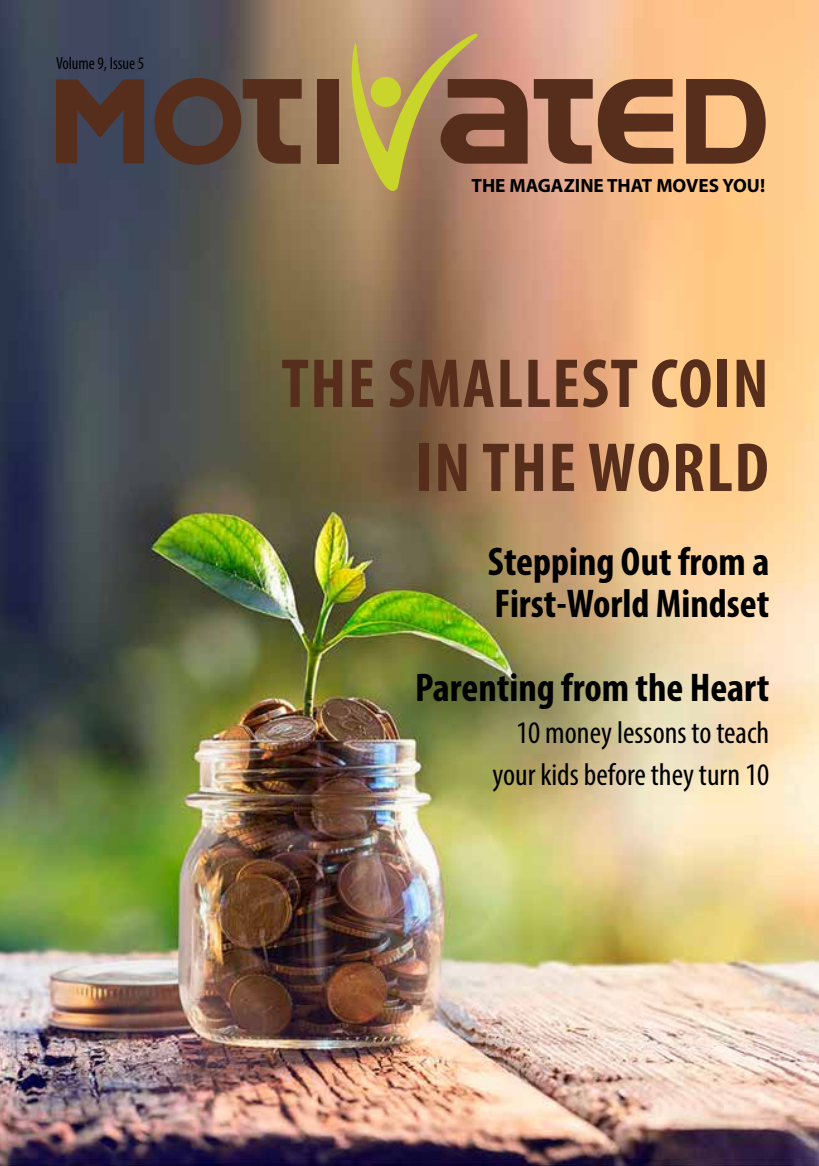
<style>
.page{position:relative;width:819px;height:1166px;background:#fff}
.page>*{position:absolute;margin:0;border:0;box-sizing:border-box;transform-origin:0 0}
.t1{font:700 condensed 70px/84px "Myriad Pro";letter-spacing:.02em;color:#562e1b;text-align:right}
.t2{font:700 condensed 40.25px/42px "Myriad Pro";color:#000}
.t3{font:condensed 31.5px/42px "Myriad Pro";color:#000;text-align:right}
.t4{font:700 19.25px "Myriad Pro";color:#000}
.t5{font:condensed 17.5px "Myriad Pro";color:#000;scale:.95 1}
</style>
<div class="page">
<img style="left:0;top:0;width:819px;height:1166px">
<svg style="left:56px;top:79px;width:88px;height:84px;background:#4d3530"></svg>
<div style="left:317px;top:79px;width:22px;height:85px;background:#562e1b"></div>
<svg style="left:686px;top:79px;width:79px;height:85px;background:#956744"></svg>
<svg style="left:533px;top:79px;width:140px;height:85px;background:#93644a"></svg>
<svg style="left:351px;top:33px;width:176px;height:163px;background:#aa8657"></svg>
<svg style="left:154px;top:78px;width:147px;height:87px;background:#5a4237"></svg>
<p class="t5" style="left:56px;top:53px;width:94px">Volume 9, Issue 5</p>
<p class="t4" style="left:471px;top:173px;width:295px">THE MAGAZINE THAT MOVES YOU!</p>
<h1 class="t1" style="left:281px;top:340px;width:489px">The Smallest Coin in the World</h1>
<p class="t2" style="left:488px;top:540px;width:283px">Stepping Out from a<br>First-World Mindset</p>
<p class="t2" style="left:415px;top:666px;width:356px">Parenting from the Heart</p>
<p class="t3" style="left:492px;top:711px;width:278px">10 money lessons to teach your kids before they turn 10</p>
</div>
